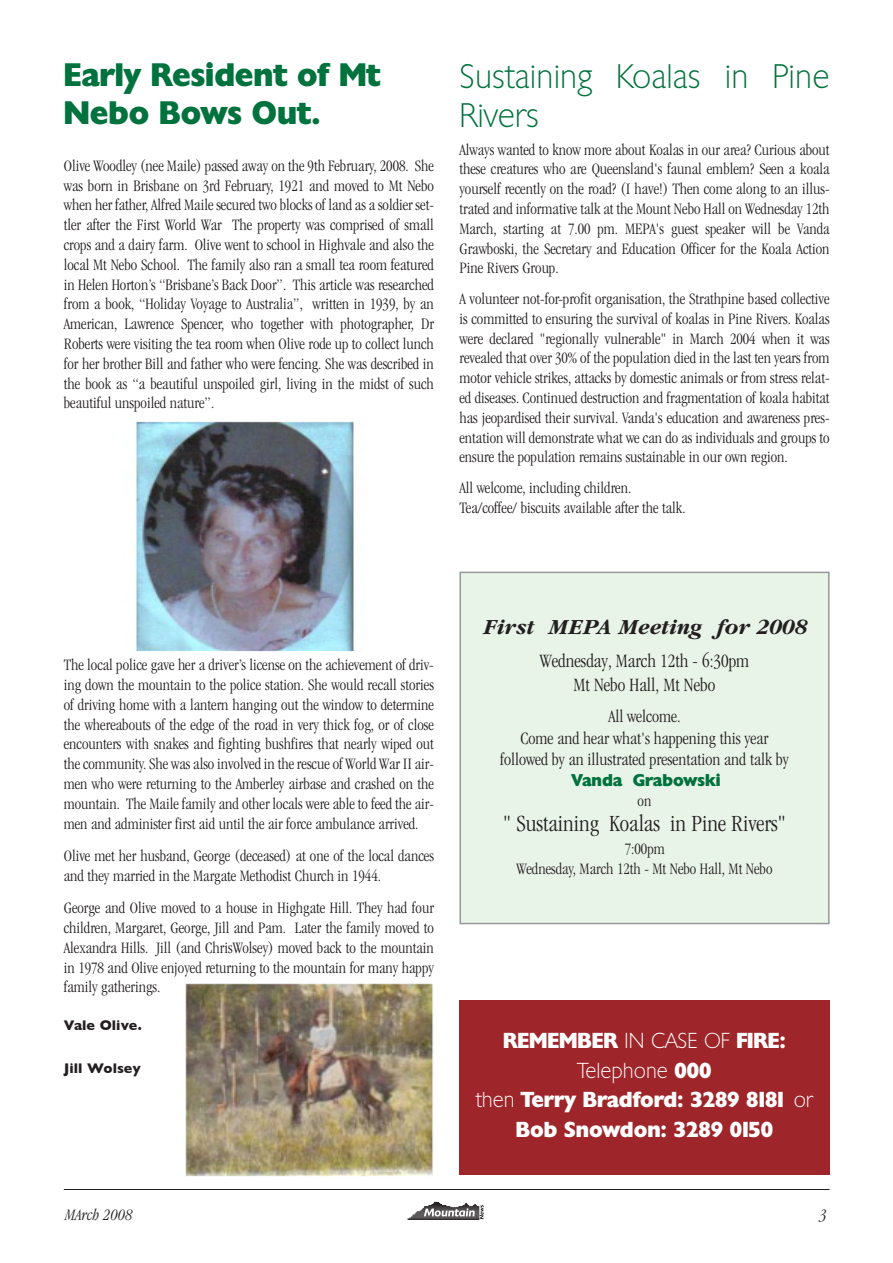
<style>
.page{position:relative;width:893px;height:1263px;background:#fff}
.page>*{position:absolute;margin:0;border:0;box-sizing:border-box;transform-origin:0 0}
.t1{font:200 33px/39.6px "Chantilly";letter-spacing:.005em;color:#00723d}
.t2{font:800 31.5px/37.8px "Chantilly";color:#00723d}
.t3{font:300 condensed 24px "Garamond";color:#231f20}
.t4{font:italic 700 22.5px "Garamond";color:#231f20}
.t5{font:800 21px/29.4px "Chantilly";color:#fff;text-align:center}
.t6{font:300 condensed 19.5px/23.4px "Garamond";color:#231f20;text-align:center}
.t7{font:300 condensed 18px/21.6px "Garamond";color:#231f20;text-align:center}
.t8{font:300 condensed 16.5px/19.8px "Garamond";color:#231f20;text-align:justify}
.t9{font:800 16.5px "Chantilly";color:#00723d}
.t10{font:italic 300 condensed 16.5px "Garamond";color:#231f20}
.t11{font:700 14.25px "Gill Sans";color:#231f20}
.s1{font-weight:200}
</style>
<div class="page">
<svg style="left:407px;top:1205px;width:77px;height:15px"></svg>
<hr style="left:407px;top:1219px;width:72px;height:1px;background:#231f20">
<hr style="left:409px;top:1218px;width:70px;height:1px;background:#231f20">
<hr style="left:411px;top:1217px;width:68px;height:1px;background:#231f20">
<hr style="left:412px;top:1216px;width:67px;height:1px;background:#231f20">
<hr style="left:413px;top:1215px;width:66px;height:1px;background:#231f20">
<hr style="left:415px;top:1214px;width:64px;height:1px;background:#231f20">
<hr style="left:416px;top:1213px;width:63px;height:1px;background:#231f20">
<hr style="left:417px;top:1212px;width:62px;height:1px;background:#231f20">
<hr style="left:420px;top:1211px;width:59px;height:1px;background:#231f20">
<hr style="left:421px;top:1209px;width:58px;height:1px;background:#231f20">
<hr style="left:422px;top:1208px;width:57px;height:1px;background:#231f20">
<svg style="left:424px;top:1202px;width:59px;height:17px"></svg>
<hr style="left:64px;top:1189px;width:765px;height:1px;background:#231f20">
<div style="left:459px;top:1001px;width:370px;height:174px;background:#9e262a"></div>
<img style="left:136px;top:423px;width:218px;height:227px">
<div style="left:64px;top:420px;width:370px;height:233px;border:2px solid #fff"></div>
<img style="left:185px;top:983px;width:246px;height:192px">
<div style="left:182px;top:980px;width:252px;height:198px;border:2px solid #fff"></div>
<div style="left:460px;top:572px;width:368px;height:352px;background:#e9f4e8"></div>
<div style="left:459px;top:572px;width:370px;height:352px;border:2px solid #989898"></div>
<h2 class="t2" style="left:64px;top:60px;width:318px">Early Resident of Mt<br>Nebo Bows Out.</h2>
<p class="t8" style="left:64px;top:157px;width:371px">Olive Woodley (nee Maile) passed away on the 9th February, 2008. She was born in Brisbane on 3rd February, 1921 and moved to Mt Nebo when her father, Alfred Maile secured two blocks of land as a soldier set&shy;tler after the First World War The property was comprised of small crops and a dairy farm. Olive went to school in Highvale and also the local Mt Nebo School. The family also ran a small tea room featured in Helen Horton’s “Brisbane’s Back Door”. This article was researched from a book, “Holiday Voyage to Australia”, written in 1939, by an American, Lawrence Spencer, who together with photographer, Dr Roberts were visiting the tea room when Olive rode up to collect lunch for her brother Bill and father who were fencing. She was described in the book as “a beautiful unspoiled girl, living in the midst of such beautiful unspoiled nature”.</p>
<h1 class="t1" style="left:459px;top:60px;width:371px">Sustaining Koalas in Pine<br>Rivers</h1>
<p class="t8" style="left:459px;top:141px;width:371px">Always wanted to know more about Koalas in our area? Curious about these creatures who are Queensland's faunal emblem? Seen a koala yourself recently on the road? (I have!) Then come along to an illus&shy;trated and informative talk at the Mount Nebo Hall on Wednesday 12th March, starting at 7.00 pm. MEPA's guest speaker will be Vanda Grawboski, the Secretary and Education Officer for the Koala Action Pine Rivers Group.</p>
<p class="t8" style="left:459px;top:290px;width:371px">A volunteer not-for-profit organisation, the Strathpine based collective is committed to ensuring the survival of koalas in Pine Rivers. Koalas were declared "regionally vulnerable" in March 2004 when it was revealed that over 30% of the population died in the last ten years from motor vehicle strikes, attacks by domestic animals or from stress relat&shy;ed diseases. Continued destruction and fragmentation of koala habitat has jeopardised their survival. Vanda's education and awareness pres&shy;entation will demonstrate what we can do as individuals and groups to ensure the population remains sustainable in our own region.</p>
<p class="t8" style="left:459px;top:479px;width:227px">All welcome, including children.<br>Tea/coffee/ biscuits available after the talk.</p>
<p class="t8" style="left:64px;top:656px;width:371px">The local police gave her a driver’s license on the achievement of driv&shy;ing down the mountain to the police station. She would recall stories of driving home with a lantern hanging out the window to determine the whereabouts of the edge of the road in very thick fog, or of close encounters with snakes and fighting bushfires that nearly wiped out the community. She was also involved in the rescue of World War II air&shy;men who were returning to the Amberley airbase and crashed on the mountain. The Maile family and other locals were able to feed the air&shy;men and administer first aid until the air force ambulance arrived.</p>
<p class="t8" style="left:64px;top:847px;width:371px">Olive met her husband, George (deceased) at one of the local dances and they married in the Margate Methodist Church in 1944.</p>
<p class="t8" style="left:64px;top:899px;width:371px">George and Olive moved to a house in Highgate Hill. They had four children, Margaret, George, Jill and Pam. Later the family moved to Alexandra Hills. Jill (and ChrisWolsey) moved back to the mountain in 1978 and Olive enjoyed returning to the mountain for many happy family gatherings.</p>
<p class="t11" style="left:64px;top:1017px;width:79px">Vale Olive.</p>
<p class="t11" style="left:64px;top:1060px;width:78px">Jill Wolsey</p>
<h3 class="t4" style="left:482px;top:619px;width:325px">First MEPA Meeting for 2008</h3>
<p class="t6" style="left:539px;top:651px;width:211px">Wednesday, March 12th - 6:30pm<br>Mt Nebo Hall, Mt Nebo</p>
<p class="t7" style="left:500px;top:707px;width:290px">All welcome.<br>Come and hear what's happening this year followed by an illustrated presentation and talk by</p>
<p class="t9" style="left:571px;top:774px;width:150px">Vanda Grabowski</p>
<p class="t8" style="left:637px;top:792px;width:15px">on</p>
<h3 class="t3" style="left:503px;top:814px;width:284px">" Sustaining Koalas in Pine Rivers"</h3>
<p class="t8" style="left:516px;top:840px;width:257px;text-align:center">7:00pm<br>Wednesday, March 12th - Mt Nebo Hall, Mt Nebo</p>
<p class="t5" style="left:475px;top:1029px;width:339px">REMEMBER <span class="s1">IN CASE OF</span> FIRE:<br><span class="s1">Telephone</span> 000<br><span class="s1">then</span> Terry Bradford: 3289 8181 <span class="s1">or<br></span>Bob Snowdon: 3289 0150</p>
<p class="t10" style="left:65px;top:1208px;width:69px">MArch 2008</p>
<p class="t10" style="left:819px;top:1208px;width:9px">3</p>
</div>
